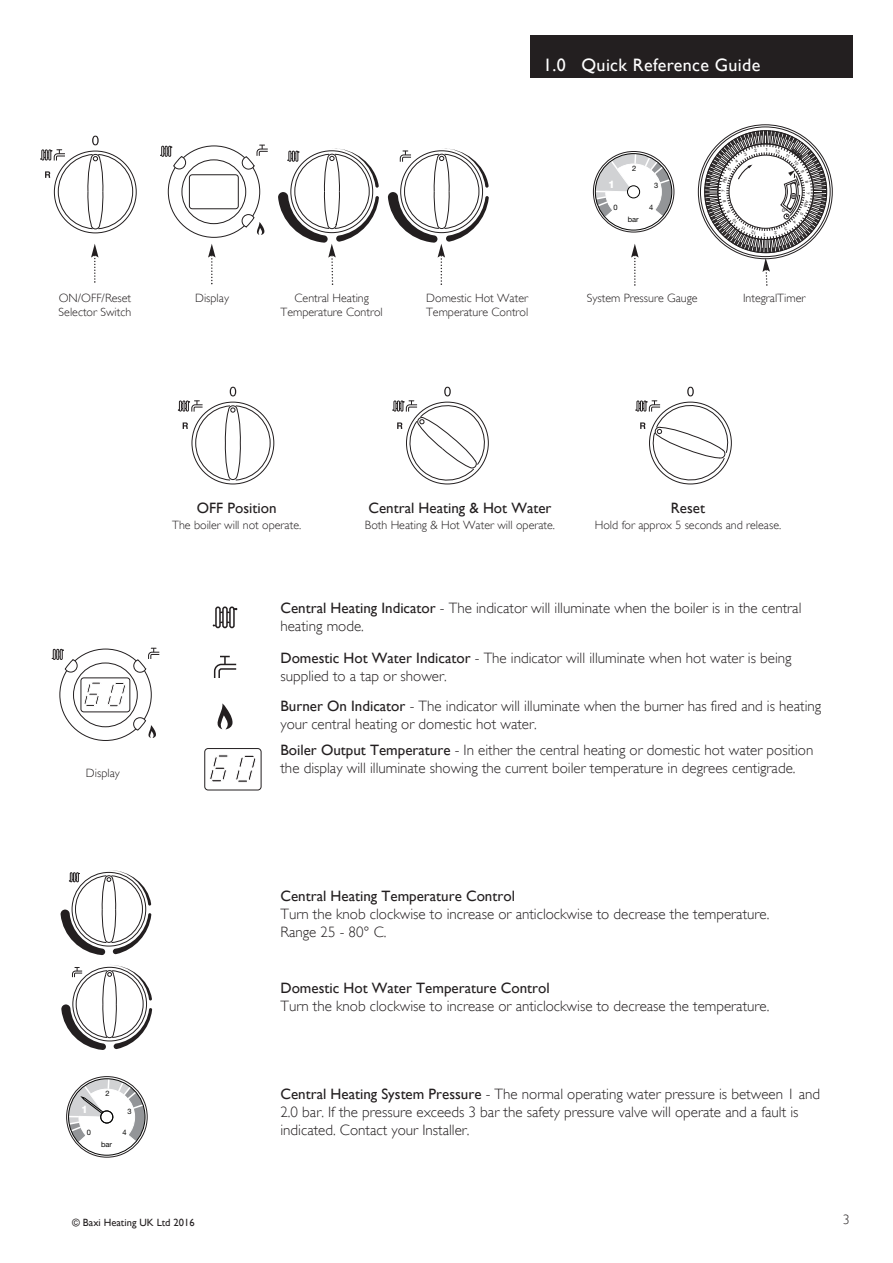
<style>
.page{position:relative;width:893px;height:1263px;background:#fff}
.page>*{position:absolute;margin:0;border:0;box-sizing:border-box;transform-origin:0 0}
.t1{font:18px "Gill Sans";letter-spacing:.02em;color:#fff}
.t2{font:300 15px/18px "Gill Sans";color:#231f20}
.t3{font:15px "Gill Sans";color:#231f20}
.t4{font:300 13.5px "Gill Sans";color:#231f20}
.t5{font:300 12px/14.4px "Gill Sans";color:#231f20}
.t6{font:10.5px "Gill Sans";color:#231f20}
.t7{font:800 10.5px "Helvetica Neue";color:#fff}
.t8{font:7.5px "Helvetica Neue";color:#050504}
.t9{font:4.95px "Helvetica";color:#231f20}
.s1{font-weight:400}
</style>
<div class="page">
<div style="left:530px;top:35px;width:323px;height:43px;background:#231f20"></div>
<div style="left:189px;top:174px;width:50px;height:35px;border:1px solid #231f20;border-radius:3px"></div>
<svg style="left:595px;top:152px;width:77px;height:66px"></svg>
<div style="left:595px;top:153px;width:77px;height:77px;border:1px solid #050504;border-radius:50%"></div>
<svg style="left:160px;top:146px;width:26px;height:24px"></svg>
<svg style="left:241px;top:214px;width:23px;height:21px"></svg>
<svg style="left:242px;top:145px;width:26px;height:24px"></svg>
<svg style="left:40px;top:136px;width:93px;height:94px"></svg>
<div style="left:182px;top:160px;width:64px;height:64px;border:1px solid #231f20;border-radius:50%"></div>
<svg style="left:178px;top:387px;width:93px;height:94px"></svg>
<div style="left:81px;top:677px;width:49px;height:35px;border:1px solid #231f20;border-radius:3px"></div>
<svg style="left:52px;top:649px;width:26px;height:24px"></svg>
<svg style="left:133px;top:717px;width:23px;height:21px"></svg>
<svg style="left:133px;top:648px;width:26px;height:25px"></svg>
<div style="left:73px;top:663px;width:65px;height:64px;border:1px solid #231f20;border-radius:50%"></div>
<svg style="left:84px;top:682px;width:42px;height:25px"></svg>
<svg style="left:61px;top:870px;width:90px;height:85px"></svg>
<svg style="left:61px;top:965px;width:91px;height:85px"></svg>
<svg style="left:68px;top:1077px;width:77px;height:66px"></svg>
<div style="left:229px;top:606px;width:6px;height:22px;border:2px solid #231f20;border-radius:2px"></div>
<div style="left:215px;top:606px;width:6px;height:22px;border:2px solid #231f20;border-radius:2px"></div>
<div style="left:222px;top:606px;width:6px;height:22px;border:2px solid #231f20;border-radius:2px"></div>
<svg style="left:220px;top:608px;width:17px;height:5px"></svg>
<svg style="left:213px;top:622px;width:17px;height:4px"></svg>
<svg style="left:214px;top:656px;width:22px;height:22px"></svg>
<svg style="left:218px;top:703px;width:15px;height:26px"></svg>
<svg style="left:91px;top:244px;width:8px;height:39px"></svg>
<svg style="left:208px;top:244px;width:8px;height:40px"></svg>
<svg style="left:278px;top:148px;width:101px;height:137px"></svg>
<svg style="left:388px;top:148px;width:101px;height:137px"></svg>
<svg style="left:631px;top:244px;width:8px;height:42px"></svg>
<div style="left:204px;top:748px;width:57px;height:42px;border:1px solid #231f20;border-radius:3px"></div>
<svg style="left:235px;top:755px;width:21px;height:28px"></svg>
<svg style="left:209px;top:754px;width:19px;height:28px"></svg>
<svg style="left:392px;top:387px;width:97px;height:97px"></svg>
<svg style="left:635px;top:387px;width:96px;height:97px"></svg>
<svg style="left:704px;top:131px;width:123px;height:155px"></svg>
<p class="t1" style="left:543px;top:54px;width:219px">1.0 Quick Reference Guide</p>
<p class="t7" style="left:608px;top:180px;width:8px">1</p>
<p class="t8" style="left:614px;top:205px;width:6px">0</p>
<p class="t8" style="left:632px;top:166px;width:6px">2</p>
<p class="t8" style="left:628px;top:216px;width:12px">bar</p>
<p class="t8" style="left:654px;top:183px;width:6px">3</p>
<p class="t8" style="left:649px;top:205px;width:6px">4</p>
<p class="t5" style="left:59px;top:291px;width:74px">ON/OFF/Reset<br>Selector Switch</p>
<p class="t5" style="left:195px;top:291px;width:35px">Display</p>
<p class="t5" style="left:281px;top:291px;width:104px;text-align:center">Central Heating<br>Temperature Control</p>
<p class="t5" style="left:426px;top:291px;width:104px">Domestic Hot Water<br>Temperature Control</p>
<p class="t5" style="left:587px;top:291px;width:112px">System Pressure Gauge</p>
<p class="t9" style="left:782px;top:209px;width:4px">0</p>
<p class="t5" style="left:743px;top:291px;width:64px">IntegralTimer</p>
<p class="t5" style="left:86px;top:766px;width:35px">Display</p>
<p class="t3" style="left:197px;top:499px;width:81px">OFF Position</p>
<p class="t5" style="left:172px;top:517px;width:130px">The boiler will not operate.</p>
<p class="t3" style="left:368px;top:499px;width:185px">Central Heating &amp; Hot Water</p>
<p class="t5" style="left:365px;top:517px;width:192px">Both Heating &amp; Hot Water will operate.</p>
<p class="t3" style="left:671px;top:499px;width:36px">Reset</p>
<p class="t5" style="left:595px;top:517px;width:188px">Hold for approx 5 seconds and release.</p>
<p class="t2" style="left:280px;top:599px;width:523px"><span class="s1">Central Heating Indicator</span> - The indicator will illuminate when the boiler is in the central heating mode.</p>
<p class="t2" style="left:280px;top:649px;width:513px"><span class="s1">Domestic Hot Water Indicator</span> - The indicator will illuminate when hot water is being supplied to a tap or shower.</p>
<p class="t2" style="left:280px;top:697px;width:542px"><span class="s1">Burner On Indicator</span> - The indicator will illuminate when the burner has fired and is heating your central heating or domestic hot water.</p>
<p class="t2" style="left:280px;top:741px;width:534px"><span class="s1">Boiler Output Temperature</span> - In either the central heating or domestic hot water position the display will illuminate showing the current boiler temperature in degrees centigrade.</p>
<p class="t7" style="left:81px;top:1105px;width:8px">1</p>
<p class="t8" style="left:87px;top:1130px;width:6px">0</p>
<p class="t8" style="left:105px;top:1091px;width:6px">2</p>
<p class="t8" style="left:101px;top:1141px;width:12px">bar</p>
<p class="t8" style="left:127px;top:1108px;width:6px">3</p>
<p class="t8" style="left:122px;top:1130px;width:6px">4</p>
<p class="t3" style="left:280px;top:887px;width:236px">Central Heating Temperature Control</p>
<p class="t2" style="left:280px;top:905px;width:490px">Turn the knob clockwise to increase or anticlockwise to decrease the temperature.<br>Range 25 - 80° C.</p>
<p class="t3" style="left:280px;top:979px;width:271px">Domestic Hot Water Temperature Control</p>
<p class="t2" style="left:280px;top:997px;width:490px">Turn the knob clockwise to increase or anticlockwise to decrease the temperature.</p>
<p class="t2" style="left:280px;top:1085px;width:541px"><span class="s1">Central Heating System Pressure</span> - The normal operating water pressure is between 1 and<br>2.0 bar. If the pressure exceeds 3 bar the safety pressure valve will operate and a fault is indicated. Contact your Installer.</p>
<p class="t6" style="left:72px;top:1216px;width:124px">© Baxi Heating UK Ltd 2016</p>
<p class="t4" style="left:843px;top:1212px;width:8px">3</p>
</div>
